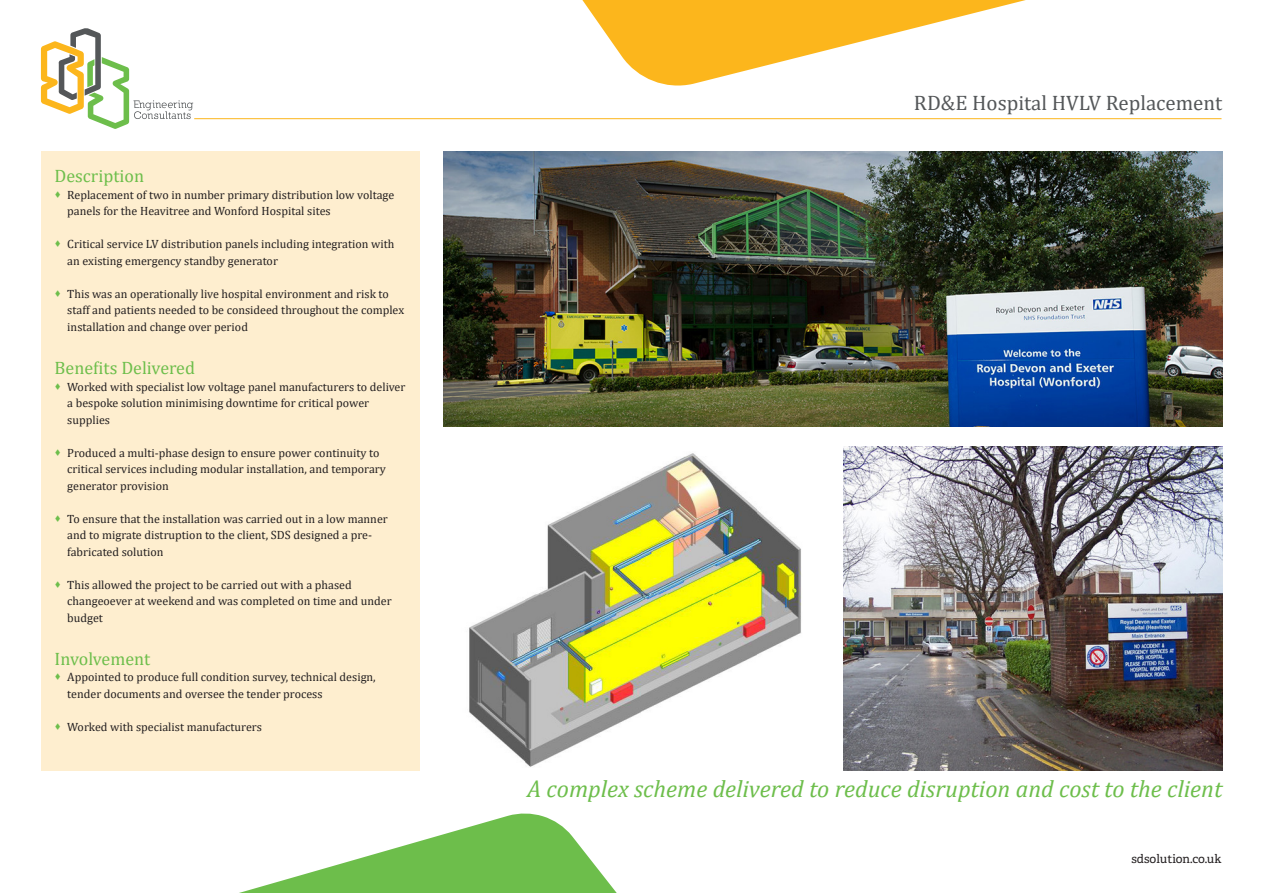
<style>
.page{position:relative;width:1263px;height:893px;background:#fff}
.page>*{position:absolute;margin:0;border:0;box-sizing:border-box;transform-origin:0 0}
.t1{font:italic 24px "Cambria";color:#6dbe4b}
.t2{font:21px "Cambria";color:#545759}
.t3{font:18px "Cambria";color:#6dbe4b}
.t4{font:12px/16.5px "Cambria";color:#231f20}
.t5{font:12px "Adelle";color:#231f20}
</style>
<div class="page">
<svg style="left:40px;top:0;width:986px;height:90px"></svg>
<hr style="left:194px;top:118px;width:1027px;height:1px;background:#fcb61c">
<svg style="left:239px;top:813px;width:378px;height:80px;fill:#6dbe4b"></svg>
<svg style="left:41px;top:28px;width:152px;height:101px"></svg>
<div style="left:41px;top:151px;width:378px;height:619px;background:#feeecf"></div>
<img style="left:443px;top:151px;width:779px;height:276px">
<img style="left:469px;top:453px;width:333px;height:314px">
<img style="left:843px;top:446px;width:379px;height:324px">
<p class="t3" style="left:55px;top:166px;width:91px">Description</p>
<p class="t4" style="left:67px;top:187px;width:329px">Replacement of two in number primary distribution low voltage panels for the Heavitree and Wonford Hospital sites</p>
<p class="t4" style="left:67px;top:236px;width:329px">Critical service LV distribution panels including integration with an existing emergency standby generator</p>
<p class="t4" style="left:67px;top:286px;width:338px">This was an operationally live hospital environment and risk to staff and patients needed to be consideed throughout the complex installation and change over period</p>
<p class="t3" style="left:55px;top:357px;width:142px">Benefits Delivered</p>
<p class="t4" style="left:67px;top:378px;width:340px">Worked with specialist low voltage panel manufacturers to deliver a bespoke solution minimising downtime for critical power supplies</p>
<p class="t4" style="left:67px;top:444px;width:320px">Produced a multi-phase design to ensure power continuity to critical services including modular installation, and temporary generator provision</p>
<p class="t4" style="left:67px;top:510px;width:322px">To ensure that the installation was carried out in a low manner and to migrate distruption to the client, SDS designed a pre&shy;fabricated solution</p>
<p class="t4" style="left:67px;top:576px;width:326px">This allowed the project to be carried out with a phased changeoever at weekend and was completed on time and under budget</p>
<p class="t3" style="left:55px;top:648px;width:97px">Involvement</p>
<p class="t4" style="left:67px;top:669px;width:310px">Appointed to produce full condition survey, technical design, tender documents and oversee the tender process</p>
<p class="t4" style="left:67px;top:718px;width:196px">Worked with specialist manufacturers</p>
<p class="t2" style="left:914px;top:90px;width:310px">RD&amp;E Hospital HVLV Replacement</p>
<p class="t1" style="left:527px;top:772px;width:697px">A complex scheme delivered to reduce disruption and cost to the client</p>
<p class="t5" style="left:1131px;top:851px;width:92px">sdsolution.co.uk</p>
</div>
